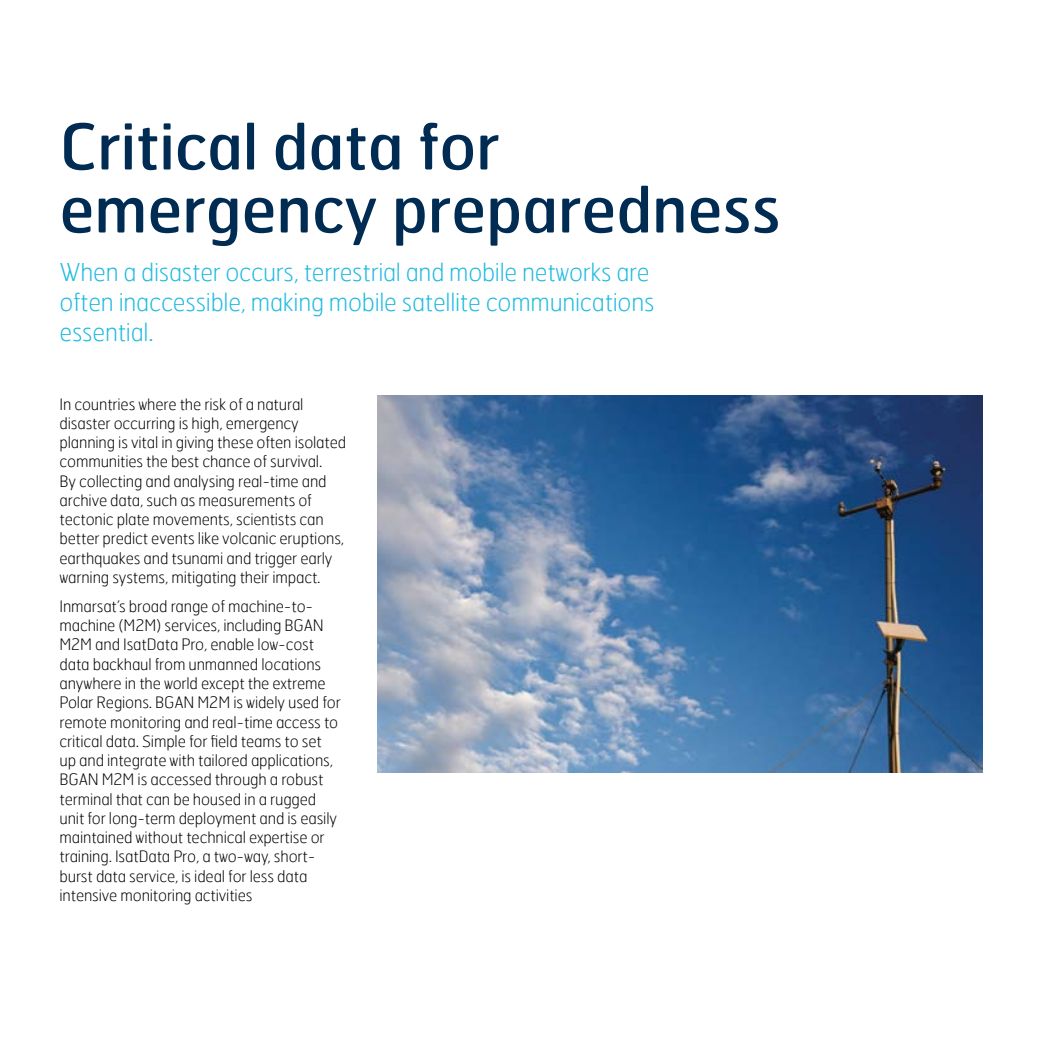
<style>
.page{position:relative;width:1042px;height:1042px;background:#fff}
.page>*{position:absolute;margin:0;border:0;box-sizing:border-box;transform-origin:0 0}
.t1{font:63px/63px "Hermes";color:#002b53}
.t2{font:100 24.5px/29.8px "Hermes";letter-spacing:-.01em;color:#1dbadf}
.t3{font:100 15.75px/19.2px "Hermes";letter-spacing:-.01em;color:#000}
</style>
<div class="page">
<img style="left:377px;top:395px;width:605px;height:377px">
<h1 class="t1" style="left:60px;top:113px;width:723px">Critical data for emergency preparedness</h1>
<h2 class="t2" style="left:60px;top:257px;width:596px">When a disaster occurs, terrestrial and mobile networks are often inaccessible, making mobile satellite communications essential.</h2>
<p class="t3" style="left:60px;top:394px;width:288px">In countries where the risk of a natural disaster occurring is high, emergency planning is vital in giving these often isolated communities the best chance of survival.<br>By collecting and analysing real-time and archive data, such as measurements of tectonic plate movements, scientists can better predict events like volcanic eruptions, earthquakes and tsunami and trigger early warning systems, mitigating their impact.</p>
<p class="t3" style="left:60px;top:596px;width:283px">Inmarsat’s broad range of machine-to&shy;machine (M2M) services, including BGAN M2M and IsatData Pro, enable low-cost data backhaul from unmanned locations anywhere in the world except the extreme Polar Regions. BGAN M2M is widely used for remote monitoring and real-time access to critical data. Simple for field teams to set up and integrate with tailored applications, BGAN M2M is accessed through a robust terminal that can be housed in a rugged unit for long-term deployment and is easily maintained without technical expertise or training. IsatData Pro, a two-way, short&shy;burst data service, is ideal for less data intensive monitoring activities</p>
</div>
